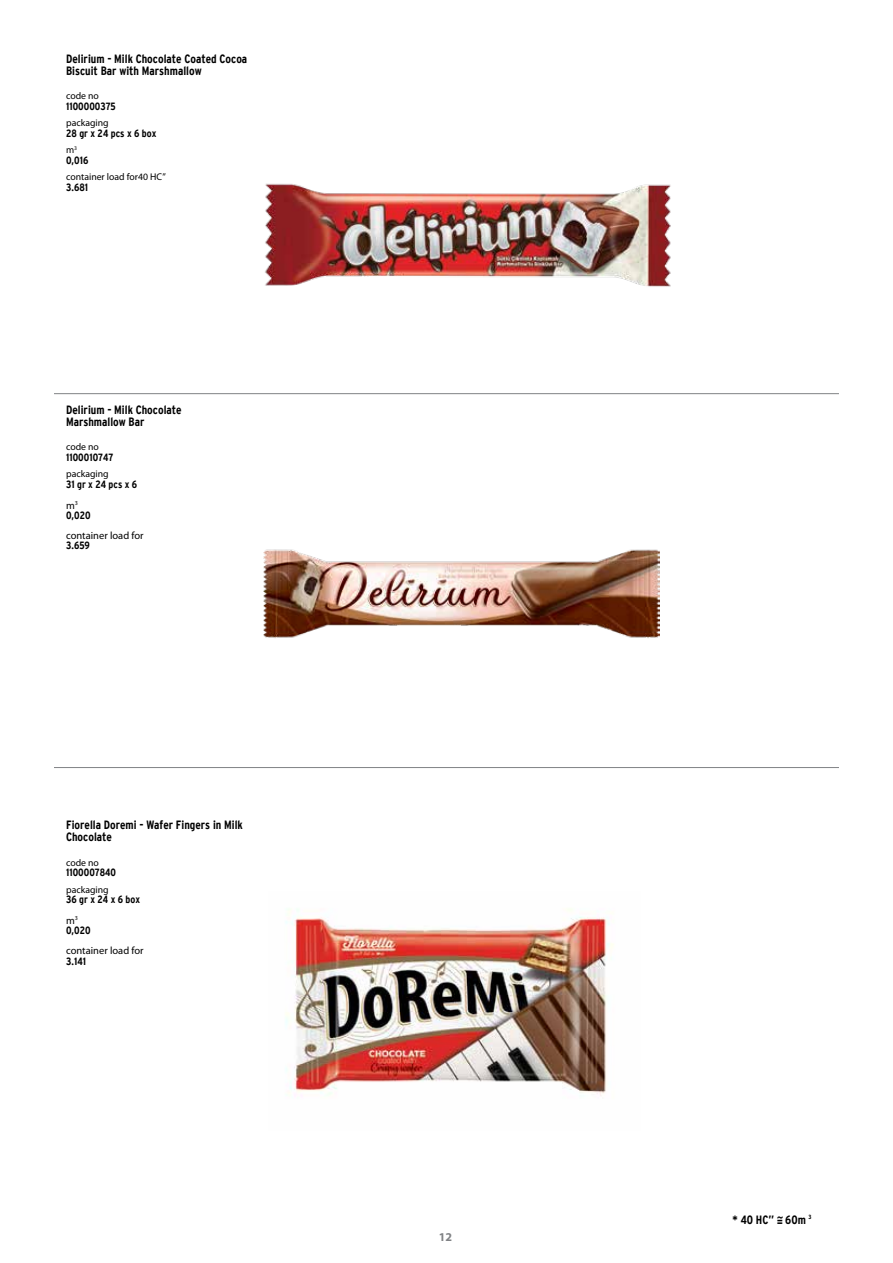
<style>
.page{position:relative;width:893px;height:1263px;background:#fff}
.page>*{position:absolute;margin:0;border:0;box-sizing:border-box;transform-origin:0 0}
.t1{font:700 condensed 12px/12px "Interstate TR";color:#000}
.t2{font:700 12px "Myriad Pro";color:#808285}
.t3{font:700 condensed 10.5px "Interstate TR";color:#000}
.t4{font:10.5px "Myriad Pro";color:#000}
.t5{font:9.75px "Myriad Pro";color:#000}
.t6{font:700 condensed 6px "Interstate TR";color:#000}
</style>
<div class="page">
<img style="left:264px;top:549px;width:395px;height:89px">
<img style="left:265px;top:183px;width:406px;height:104px">
<img style="left:285px;top:909px;width:329px;height:187px">
<hr style="left:54px;top:767px;width:785px;height:1px;background:#808285">
<hr style="left:54px;top:393px;width:785px;height:1px;background:#808285">
<p class="t1" style="left:66px;top:52px;width:183px">Delirium - Milk Chocolate Coated Cocoa<br>Biscuit Bar with Marshmallow</p>
<p class="t5" style="left:66px;top:90px;width:34px">code no</p>
<p class="t3" style="left:66px;top:100px;width:51px">1100000375</p>
<p class="t5" style="left:66px;top:117px;width:44px">packaging</p>
<p class="t3" style="left:66px;top:127px;width:92px">28 gr x 24 pcs x 6 box</p>
<p class="t5" style="left:66px;top:144px;width:13px">m<sup>3</sup></p>
<p class="t3" style="left:66px;top:154px;width:24px">0,016</p>
<p class="t5" style="left:66px;top:171px;width:101px">container load for40 HC”</p>
<p class="t3" style="left:66px;top:181px;width:24px">3.681</p>
<p class="t1" style="left:66px;top:404px;width:117px">Delirium - Milk Chocolate<br>Marshmallow Bar</p>
<p class="t5" style="left:66px;top:441px;width:34px">code no</p>
<p class="t3" style="left:66px;top:451px;width:49px">1100010747</p>
<p class="t5" style="left:66px;top:468px;width:44px">packaging</p>
<p class="t3" style="left:66px;top:478px;width:73px">31 gr x 24 pcs x 6</p>
<p class="t4" style="left:66px;top:499px;width:13px">m<sup>3</sup></p>
<p class="t3" style="left:66px;top:509px;width:26px">0,020</p>
<p class="t4" style="left:66px;top:529px;width:79px">container load for</p>
<p class="t3" style="left:66px;top:540px;width:25px">3.659</p>
<p class="t1" style="left:66px;top:819px;width:178px">Fiorella Doremi - Wafer Fingers in Milk<br>Chocolate</p>
<p class="t5" style="left:66px;top:856px;width:34px">code no</p>
<p class="t3" style="left:66px;top:866px;width:51px">1100007840</p>
<p class="t5" style="left:66px;top:883px;width:44px">packaging</p>
<p class="t3" style="left:66px;top:893px;width:75px">36 gr x 24 x 6 box</p>
<p class="t4" style="left:66px;top:914px;width:13px">m<sup>3</sup></p>
<p class="t3" style="left:66px;top:924px;width:26px">0,020</p>
<p class="t4" style="left:66px;top:944px;width:79px">container load for</p>
<p class="t3" style="left:66px;top:955px;width:21px">3.141</p>
<p class="t2" style="left:439px;top:1229px;width:15px">12</p>
<p class="t1" style="left:777px;top:1211px;width:8px">~</p>
<p class="t6" style="left:809px;top:1213px;width:5px">3</p>
<p class="t1" style="left:777px;top:1216px;width:8px">=</p>
<p class="t1" style="left:733px;top:1213px;width:75px">* 40 HC” 60m</p>
</div>
